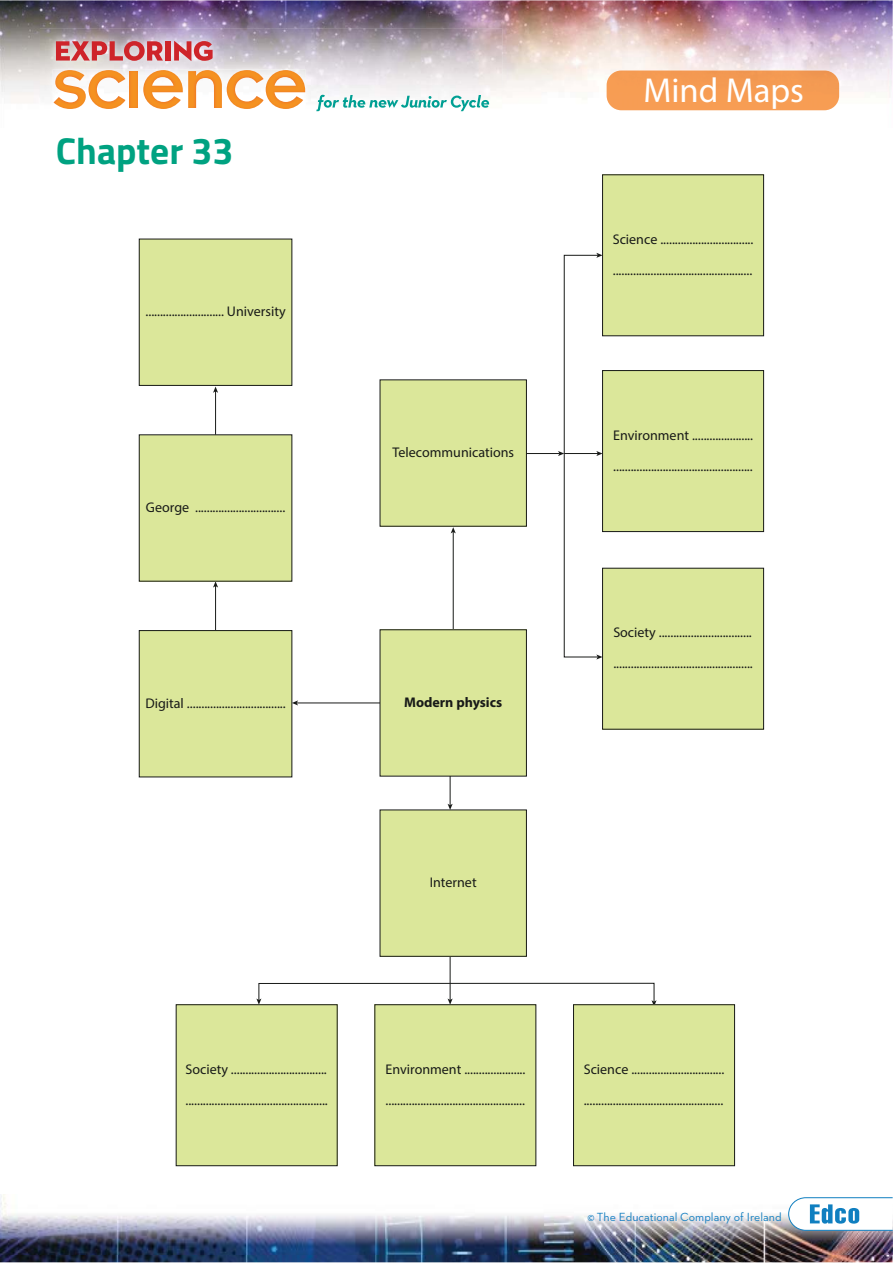
<style>
.page{position:relative;width:893px;height:1263px;background:#fff}
.page>*{position:absolute;margin:0;border:0;box-sizing:border-box;transform-origin:0 0}
.t1{font:700 37.5px "Titillium";color:#00a281}
.t2{font:700 34.65px "Neutraface 2 Text";color:#fff}
.t3{font:14.1px "Myriad Pro";color:#181a18}
.t4{font:700 14.1px "Myriad Pro";color:#181a18}
.t5{font:12px "Neutraface 2 Text";color:#147fc1}
</style>
<div class="page">
<img style="left:0;top:0;width:893px;height:111px">
<img style="left:40px;top:28px;width:462px;height:84px">
<svg style="left:56px;top:41px;width:107px;height:20px;background:#d27276"></svg>
<div style="left:165px;top:41px;width:6px;height:20px;background:#ce242a"></div>
<svg style="left:174px;top:41px;width:39px;height:20px"></svg>
<img style="left:53px;top:69px;width:253px;height:40px">
<img style="left:266px;top:70px;width:39px;height:39px">
<img style="left:227px;top:70px;width:37px;height:39px">
<img style="left:143px;top:70px;width:40px;height:39px">
<img style="left:89px;top:70px;width:36px;height:39px">
<img style="left:54px;top:70px;width:32px;height:39px">
<img style="left:188px;top:70px;width:34px;height:38px">
<img style="left:130px;top:71px;width:8px;height:37px">
<svg style="left:316px;top:95px;width:173px;height:16px"></svg>
<img style="left:0;top:1194px;width:893px;height:68px">
<img style="left:0;top:1195px;width:892px;height:59px">
<div style="left:607px;top:70px;width:232px;height:40px;background:#f79d53;border-radius:15px"></div>
<svg style="left:788px;top:1197px;width:105px;height:34px"></svg>
<hr style="left:215px;top:391px;width:1px;height:44px;background:#181a18">
<svg style="left:213px;top:387px;width:5px;height:6px"></svg>
<hr style="left:215px;top:586px;width:1px;height:45px;background:#181a18">
<svg style="left:213px;top:582px;width:5px;height:6px"></svg>
<hr style="left:453px;top:532px;width:1px;height:99px;background:#181a18">
<svg style="left:451px;top:527px;width:5px;height:6px"></svg>
<hr style="left:296px;top:703px;width:84px;height:1px;background:#181a18">
<svg style="left:292px;top:700px;width:6px;height:5px"></svg>
<hr style="left:450px;top:773px;width:1px;height:33px;background:#181a18">
<svg style="left:448px;top:804px;width:5px;height:6px"></svg>
<hr style="left:450px;top:956px;width:1px;height:44px;background:#181a18">
<hr style="left:564px;top:453px;width:34px;height:1px;background:#181a18">
<svg style="left:598px;top:451px;width:4px;height:5px"></svg>
<div style="left:564px;top:255px;width:34px;height:402px;border:1px solid #181a18"></div>
<svg style="left:596px;top:654px;width:6px;height:6px"></svg>
<svg style="left:596px;top:253px;width:6px;height:5px"></svg>
<svg style="left:256px;top:983px;width:400px;height:23px"></svg>
<div style="left:380px;top:380px;width:146px;height:146px;background:#dbe79a"></div>
<div style="left:380px;top:379px;width:147px;height:148px;border:1px solid #181a18"></div>
<div style="left:380px;top:630px;width:146px;height:146px;background:#dbe79a"></div>
<div style="left:380px;top:629px;width:147px;height:148px;border:1px solid #181a18"></div>
<div style="left:380px;top:810px;width:146px;height:146px;background:#dbe79a"></div>
<div style="left:380px;top:810px;width:147px;height:147px;border:1px solid #181a18"></div>
<div style="left:139px;top:239px;width:153px;height:146px;background:#dbe79a"></div>
<div style="left:139px;top:239px;width:153px;height:147px;border:1px solid #181a18"></div>
<div style="left:139px;top:435px;width:153px;height:146px;background:#dbe79a"></div>
<div style="left:139px;top:631px;width:153px;height:146px;background:#dbe79a"></div>
<div style="left:139px;top:630px;width:153px;height:147px;border:1px solid #181a18"></div>
<div style="left:602px;top:175px;width:161px;height:161px;background:#dbe79a"></div>
<div style="left:602px;top:174px;width:162px;height:162px;border:1px solid #181a18"></div>
<div style="left:602px;top:371px;width:161px;height:161px;background:#dbe79a"></div>
<div style="left:602px;top:370px;width:162px;height:162px;border:1px solid #181a18"></div>
<div style="left:602px;top:568px;width:161px;height:161px;background:#dbe79a"></div>
<div style="left:602px;top:568px;width:162px;height:162px;border:1px solid #181a18"></div>
<div style="left:176px;top:1005px;width:161px;height:161px;background:#dbe79a"></div>
<div style="left:176px;top:1004px;width:162px;height:162px;border:1px solid #181a18"></div>
<div style="left:375px;top:1005px;width:161px;height:161px;background:#dbe79a"></div>
<div style="left:374px;top:1004px;width:162px;height:162px;border:1px solid #181a18"></div>
<div style="left:573px;top:1005px;width:161px;height:161px;background:#dbe79a"></div>
<div style="left:573px;top:1004px;width:162px;height:162px;border:1px solid #181a18"></div>
<hr style="left:526px;top:453px;width:34px;height:1px;background:#181a18">
<svg style="left:558px;top:451px;width:6px;height:5px"></svg>
<h1 class="t1" style="left:56px;top:123px;width:179px">Chapter 33</h1>
<p class="t3" style="left:146px;top:303px;width:142px">........................... University</p>
<p class="t3" style="left:146px;top:499px;width:141px">George ...............................</p>
<p class="t3" style="left:145px;top:695px;width:142px">Digital ..................................</p>
<p class="t3" style="left:392px;top:444px;width:123px">Telecommunications</p>
<p class="t4" style="left:404px;top:694px;width:100px">Modern physics</p>
<p class="t3" style="left:430px;top:874px;width:48px">Internet</p>
<h2 class="t2" style="left:643px;top:70px;width:162px">Mind Maps</h2>
<p class="t3" style="left:613px;top:231px;width:142px">Science ................................</p>
<p class="t3" style="left:613px;top:262px;width:141px">................................................</p>
<p class="t3" style="left:613px;top:426px;width:141px">Environment .....................</p>
<p class="t3" style="left:613px;top:458px;width:141px">................................................</p>
<p class="t3" style="left:613px;top:624px;width:140px">Society ................................</p>
<p class="t3" style="left:613px;top:655px;width:141px">................................................</p>
<p class="t3" style="left:185px;top:1061px;width:143px">Society .................................</p>
<p class="t3" style="left:185px;top:1092px;width:144px">.................................................</p>
<p class="t3" style="left:385px;top:1061px;width:141px">Environment .....................</p>
<p class="t3" style="left:385px;top:1092px;width:141px">................................................</p>
<p class="t3" style="left:584px;top:1061px;width:142px">Science ................................</p>
<p class="t3" style="left:584px;top:1092px;width:141px">................................................</p>
<p class="t5" style="left:587px;top:1210px;width:196px">© The Educational Complany of Ireland</p>
</div>
